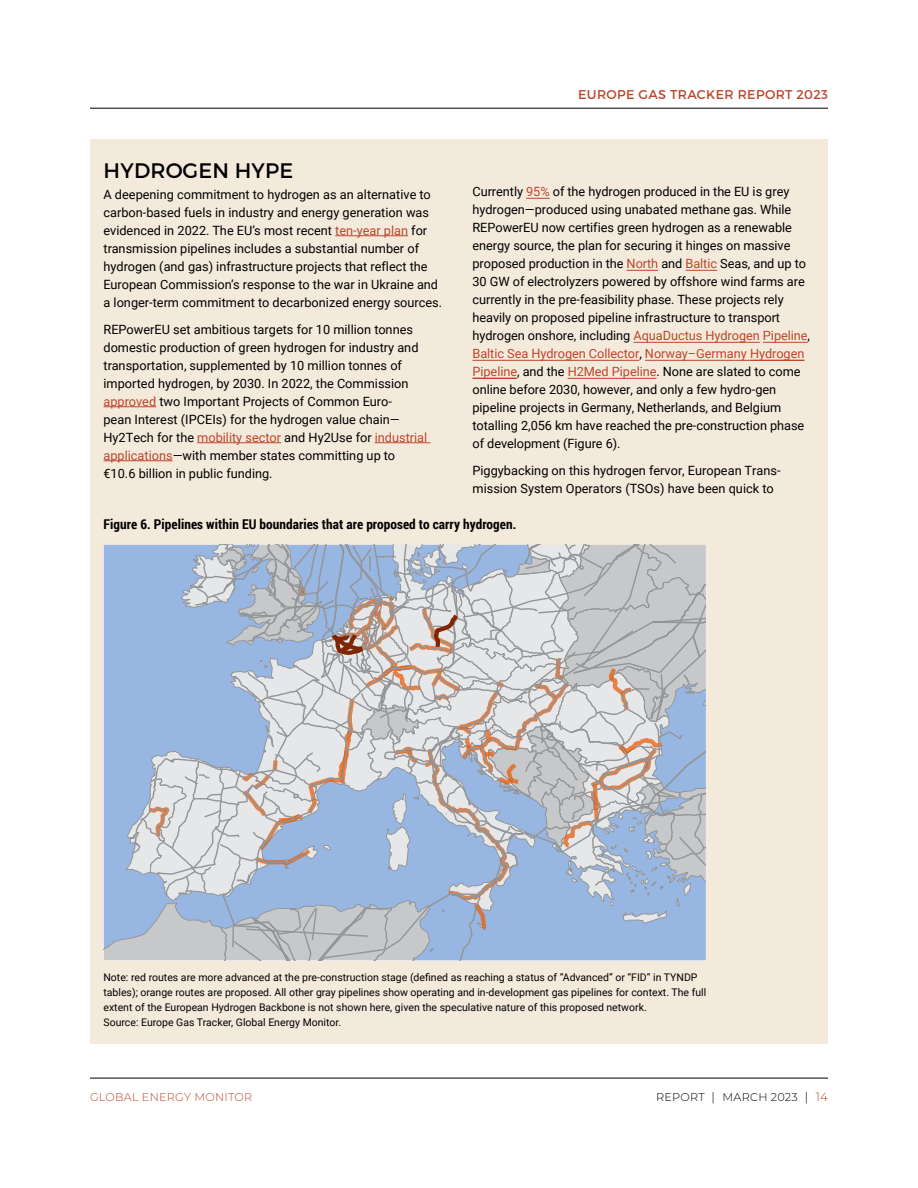
<style>
.page{position:relative;width:918px;height:1188px;background:#fff}
.page>*{position:absolute;margin:0;border:0;box-sizing:border-box;transform-origin:0 0}
.t1{font:21px "Montserrat";letter-spacing:.01em;color:#000}
.t2{font:700 13.5px "Roboto Condensed";letter-spacing:.005em;color:#000}
.t3{font:12.75px/18px "Roboto";color:#000}
.t4{font:12.75px "Montserrat";letter-spacing:.03em;color:#bd452b}
.t5{font:300 11.25px "Montserrat";letter-spacing:.02em;color:#bd452b}
.t6{font:300 11.25px "Montserrat";letter-spacing:.02em;color:#000}
.t7{font:10.5px/15px "Roboto";color:#000}
.s1{color:#bd452b}
.s2{font-size:12px}
.s3{font-size:12px;color:#bd452b}
</style>
<div class="page">
<hr style="left:90px;top:1078px;width:738px;height:1px;background:#000">
<hr style="left:90px;top:108px;width:738px;height:1px;background:#000">
<div style="left:90px;top:140px;width:738px;height:904px;background:#f4eadc"></div>
<hr style="left:335px;top:235px;width:73px;height:1px;background:#bd452b">
<hr style="left:104px;top:406px;width:52px;height:1px;background:#bd452b">
<hr style="left:197px;top:442px;width:84px;height:1px;background:#bd452b">
<hr style="left:375px;top:442px;width:55px;height:1px;background:#bd452b">
<hr style="left:104px;top:460px;width:69px;height:1px;background:#bd452b">
<hr style="left:568px;top:378px;width:88px;height:1px;background:#bd452b">
<hr style="left:472px;top:378px;width:45px;height:1px;background:#bd452b">
<hr style="left:750px;top:360px;width:54px;height:1px;background:#bd452b">
<hr style="left:645px;top:360px;width:105px;height:1px;background:#bd452b">
<hr style="left:473px;top:360px;width:166px;height:1px;background:#bd452b">
<hr style="left:763px;top:342px;width:45px;height:1px;background:#bd452b">
<hr style="left:633px;top:342px;width:127px;height:1px;background:#bd452b">
<hr style="left:685px;top:270px;width:32px;height:1px;background:#bd452b">
<hr style="left:627px;top:270px;width:31px;height:1px;background:#bd452b">
<svg style="left:526px;top:198px;width:24px;height:1px"></svg>
<svg style="left:104px;top:545px;width:602px;height:415px"></svg>
<p class="t4" style="left:578px;top:87px;width:251px">EUROPE GAS TRACKER REPORT 2023</p>
<h1 class="t1" style="left:104px;top:157px;width:191px">HYDROGEN HYPE</h1>
<p class="t3" style="left:104px;top:185px;width:340px">A deepening commitment to hydrogen as an alternative to carbon-based fuels in industry and energy generation was evidenced in 2022. The EU’s most recent <span class="s1">ten-year plan</span> for transmission pipelines includes a substantial number of hydrogen (and gas) infrastructure projects that reflect the European Commission’s response to the war in Ukraine and a longer-term commitment to decarbonized energy sources.</p>
<p class="t3" style="left:104px;top:320px;width:325px">REPowerEU set ambitious targets for 10 million tonnes domestic production of green hydrogen for industry and transportation, supplemented by 10 million tonnes of imported hydrogen, by 2030. In 2022, the Commission <span class="s1">approved</span> two Important Projects of Common Euro-<br>pean Interest (IPCEIs) for the hydrogen value chain— Hy2Tech for the <span class="s1">mobility sector</span> and Hy2Use for <span class="s1">industrial applications</span>—with member states committing up to €10.6 billion in public funding.</p>
<p class="t3" style="left:472px;top:182px;width:339px">Currently <span class="s1">95%</span> of the hydrogen produced in the EU is grey hydrogen—produced using unabated methane gas. While REPowerEU now certifies green hydrogen as a renewable energy source, the plan for securing it hinges on massive proposed production in the <span class="s1">North</span> and <span class="s1">Baltic</span> Seas, and up to 30 GW of electrolyzers powered by offshore wind farms are currently in the pre-feasibility phase. These projects rely heavily on proposed pipeline infrastructure to transport hydrogen onshore, including <span class="s1">AquaDuctus Hydrogen Pipeline</span>, <span class="s1">Baltic Sea Hydrogen Collector</span>, <span class="s1">Norway–Germany Hydrogen Pipeline</span>, and the <span class="s1">H2Med Pipeline</span>. None are slated to come online before 2030, however, and only a few hydro-gen pipeline projects in Germany, Netherlands, and Belgium totalling 2,056 km have reached the pre-construction phase of development (Figure 6).</p>
<p class="t3" style="left:472px;top:461px;width:310px">Piggybacking on this hydrogen fervor, European Trans&shy;mission System Operators (TSOs) have been quick to</p>
<p class="t2" style="left:104px;top:515px;width:414px">Figure 6. Pipelines within EU boundaries that are proposed to carry hydrogen.</p>
<p class="t7" style="left:104px;top:970px;width:604px">Note: red routes are more advanced at the pre-construction stage (defined as reaching a status of “Advanced” or “FID” in TYNDP tables); orange routes are proposed. All other gray pipelines show operating and in-development gas pipelines for context. The full extent of the European Hydrogen Backbone is not shown here, given the speculative nature of this proposed network.<br>Source: Europe Gas Tracker, Global Energy Monitor.</p>
<p class="t5" style="left:90px;top:1089px;width:164px">GLOBAL ENERGY MONITOR</p>
<p class="t6" style="left:656px;top:1089px;width:173px">REPORT <span class="s2">|</span> MARCH 2023 <span class="s2">|</span> <span class="s3">14</span></p>
</div>
